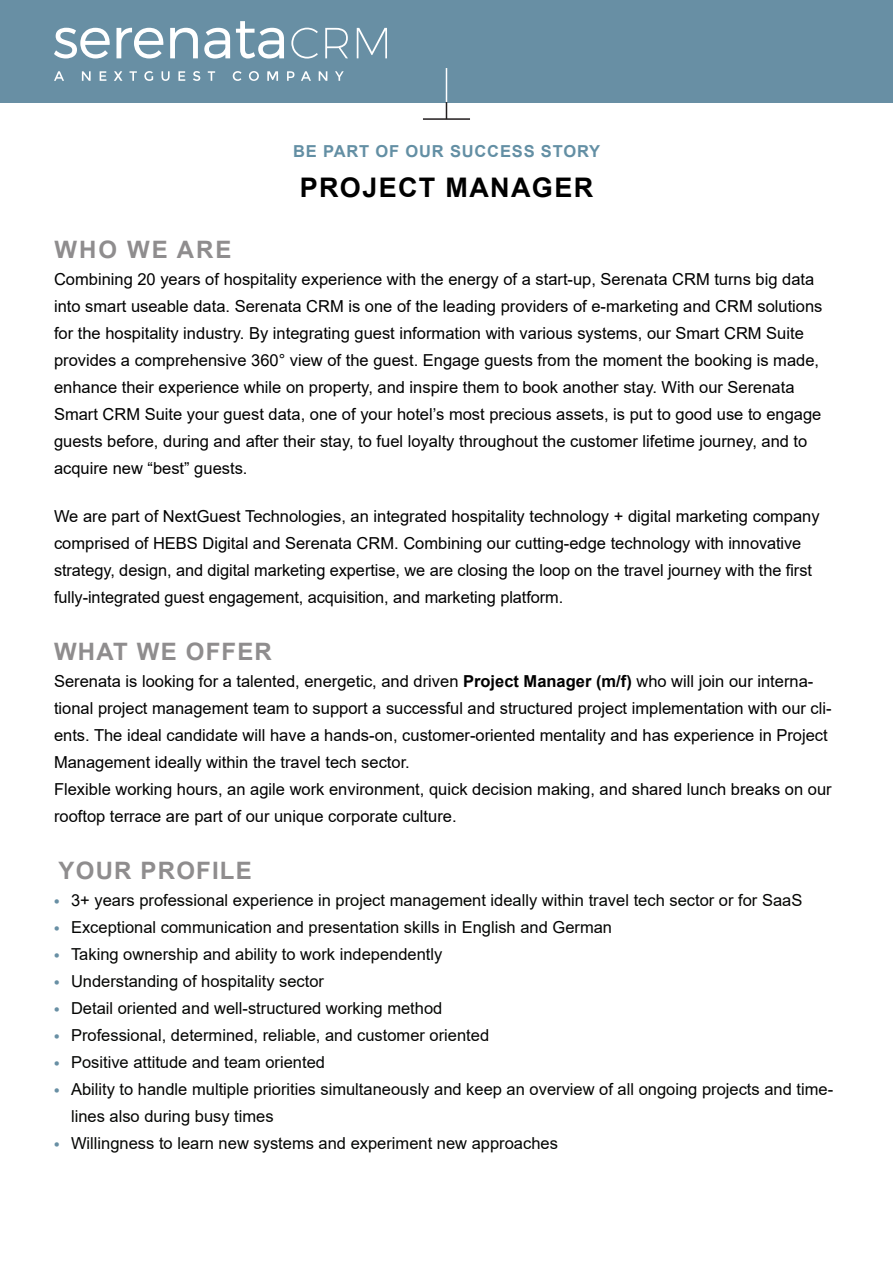
<style>
.page{position:relative;width:893px;height:1263px;background:#fff}
.page>*{position:absolute;margin:0;border:0;box-sizing:border-box;transform-origin:0 0}
.t1{font:700 27px "Arial";letter-spacing:.05em;color:#000}
.t2{font:700 24px "Arial";letter-spacing:.05em;color:#8f8d8e}
.t3{font:16.5px/27px "Arial";color:#000}
.t4{font:16.5px "Arial";color:#040503}
.t5{font:700 16.5px "Arial";letter-spacing:.05em;color:#638fa4}
.s1{font-weight:700}
.s2{font-family:"Montserrat";font-weight:700;color:#688fa4}
</style>
<div class="page">
<div style="left:0;top:0;width:893px;height:102px;background:#688fa4"></div>
<svg style="left:291px;top:28px;width:96px;height:31px"></svg>
<svg style="left:54px;top:28px;width:56px;height:30px"></svg>
<svg style="left:204px;top:28px;width:26px;height:31px"></svg>
<svg style="left:236px;top:21px;width:48px;height:38px"></svg>
<svg style="left:116px;top:28px;width:48px;height:30px"></svg>
<svg style="left:170px;top:28px;width:28px;height:30px"></svg>
<svg style="left:54px;top:71px;width:10px;height:10px"></svg>
<svg style="left:82px;top:71px;width:9px;height:10px"></svg>
<svg style="left:100px;top:71px;width:6px;height:10px"></svg>
<svg style="left:114px;top:71px;width:9px;height:10px"></svg>
<svg style="left:130px;top:71px;width:7px;height:10px"></svg>
<svg style="left:144px;top:71px;width:9px;height:10px"></svg>
<svg style="left:162px;top:71px;width:8px;height:10px"></svg>
<svg style="left:178px;top:71px;width:7px;height:10px"></svg>
<svg style="left:193px;top:71px;width:7px;height:10px"></svg>
<svg style="left:208px;top:71px;width:7px;height:10px"></svg>
<svg style="left:233px;top:71px;width:9px;height:10px"></svg>
<svg style="left:249px;top:71px;width:10px;height:10px"></svg>
<svg style="left:267px;top:71px;width:11px;height:10px"></svg>
<svg style="left:287px;top:71px;width:7px;height:10px"></svg>
<svg style="left:301px;top:71px;width:10px;height:10px"></svg>
<svg style="left:319px;top:71px;width:8px;height:10px"></svg>
<svg style="left:335px;top:71px;width:9px;height:10px"></svg>
<svg style="left:446px;top:102px;width:1px;height:16px"></svg>
<hr style="left:446px;top:68px;width:1px;height:34px;background:#fff">
<hr style="left:423px;top:118px;width:47px;height:2px;background:#231f20">
<p class="t5" style="left:293px;top:139px;width:309px">BE PART OF OUR SUCCESS STORY</p>
<h1 class="t1" style="left:300px;top:169px;width:295px">PROJECT MANAGER</h1>
<h2 class="t2" style="left:54px;top:232px;width:179px">WHO WE ARE</h2>
<p class="t3" style="left:54px;top:265px;width:770px">Combining 20 years of hospitality experience with the energy of a start-up, Serenata CRM turns big data into smart useable data. Serenata CRM is one of the leading providers of e-marketing and CRM solutions for the hospitality industry. By integrating guest information with various systems, our Smart CRM Suite provides a comprehensive 360° view of the guest. Engage guests from the moment the booking is made, enhance their experience while on property, and inspire them to book another stay. With our Serenata Smart CRM Suite your guest data, one of your hotel’s most precious assets, is put to good use to engage guests before, during and after their stay, to fuel loyalty throughout the customer lifetime journey, and to acquire new “best” guests.</p>
<p class="t3" style="left:54px;top:502px;width:767px">We are part of NextGuest Technologies, an integrated hospitality technology + digital marketing company comprised of HEBS Digital and Serenata CRM. Combining our cutting-edge technology with innovative strategy, design, and digital marketing expertise, we are closing the loop on the travel journey with the first fully-integrated guest engagement, acquisition, and marketing platform.</p>
<h2 class="t2" style="left:54px;top:634px;width:219px">WHAT WE OFFER</h2>
<p class="t3" style="left:54px;top:667px;width:779px">Serenata is looking for a talented, energetic, and driven <span class="s1">Project Manager (m/f)</span> who will join our interna&shy;tional project management team to support a successful and structured project implementation with our cli&shy;ents. The ideal candidate will have a hands-on, customer-oriented mentality and has experience in Project Management ideally within the travel tech sector.<br>Flexible working hours, an agile work environment, quick decision making, and shared lunch breaks on our rooftop terrace are part of our unique corporate culture.</p>
<h2 class="t2" style="left:59px;top:853px;width:195px">YOUR PROFILE</h2>
<p class="t4" style="left:54px;top:889px;width:750px"><span class="s2">∙</span> 3+ years professional experience in project management ideally within travel tech sector or for SaaS</p>
<p class="t4" style="left:54px;top:916px;width:560px"><span class="s2">∙</span> Exceptional communication and presentation skills in English and German</p>
<p class="t4" style="left:54px;top:943px;width:390px"><span class="s2">∙</span> Taking ownership and ability to work independently</p>
<p class="t4" style="left:54px;top:970px;width:272px"><span class="s2">∙</span> Understanding of hospitality sector</p>
<p class="t4" style="left:54px;top:997px;width:390px"><span class="s2">∙</span> Detail oriented and well-structured working method</p>
<p class="t4" style="left:54px;top:1024px;width:437px"><span class="s2">∙</span> Professional, determined, reliable, and customer oriented</p>
<p class="t4" style="left:54px;top:1051px;width:273px"><span class="s2">∙</span> Positive attitude and team oriented</p>
<p class="t4" style="left:54px;top:1078px;width:781px"><span class="s2">∙</span> Ability to handle multiple priorities simultaneously and keep an overview of all ongoing projects and time-</p>
<p class="t4" style="left:71px;top:1105px;width:204px">lines also during busy times</p>
<p class="t4" style="left:54px;top:1132px;width:505px"><span class="s2">∙</span> Willingness to learn new systems and experiment new approaches</p>
</div>
